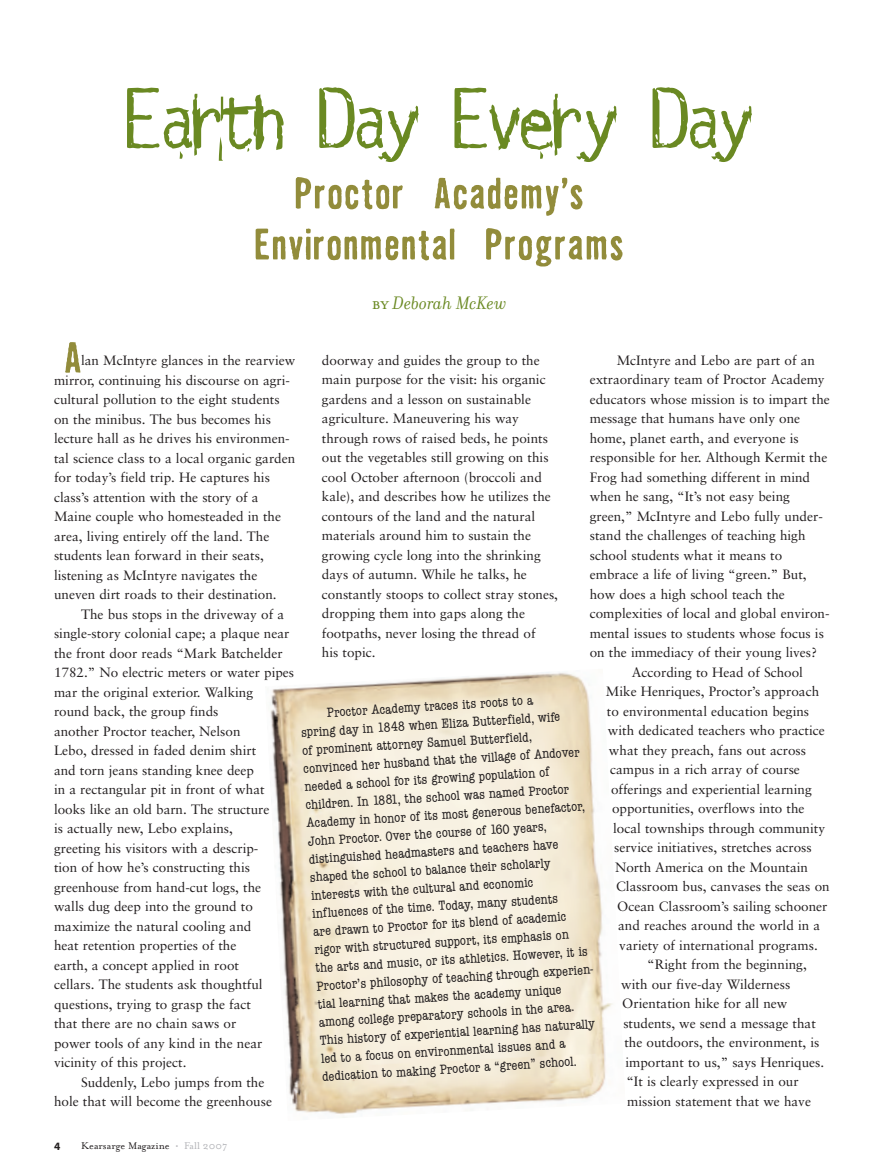
<style>
.page{position:relative;width:878px;height:1175px;background:#fff}
.page>*{position:absolute;margin:0;border:0;box-sizing:border-box;transform-origin:0 0}
.t1{font:84px "Escalido Gothico";color:#6a8922}
.t2{font:51px/51px "Dirty Seven Two";color:#928c3b;text-align:center}
.t3{font:italic 19.5px "Filosofia";color:#6a8922}
.t4{font:condensed 13.8px/18.1px "American Typewriter";color:#231f20}
.t5{font:13.5px/19.5px "Sabon";color:#231f20}
.t6{font:11.25px "Mrs Eaves Roman";color:#231f20}
.t7{font:700 11.25px "Myriad Pro";color:#231f20}
.s1{font-family:"Mrs Eaves Small Caps";font-style:normal;font-size:18px}
.s2{color:#b2b3b7}
</style>
<div class="page">
<img style="left:270px;top:672px;width:343px;height:446px">
<h1 class="t1" style="left:126px;top:89px;width:628px">Earth Day Every Day</h1>
<h2 class="t2" style="left:254px;top:165px;width:372px">Proctor Academy’s<br>Environmental Programs</h2>
<h3 class="t3" style="left:371px;top:296px;width:136px"><span class="s1">by</span> Deborah McKew</h3>
<h2 class="t2" style="left:63px;top:329px;width:21px">A</h2>
<p class="t5" style="left:322px;top:351px;width:237px">doorway and guides the group to the main purpose for the visit: his organic gardens and a lesson on sustainable agriculture. Maneuvering his way through rows of raised beds, he points out the vegetables still growing on this cool October afternoon (broccoli and kale), and describes how he utilizes the contours of the land and the natural materials around him to sustain the growing cycle long into the shrinking days of autumn. While he talks, he constantly stoops to collect stray stones, dropping them into gaps along the footpaths, never losing the thread of<br>his topic.</p>
<p class="t5" style="left:616px;top:351px;width:200px">McIntyre and Lebo are part of an</p>
<p class="t5" style="left:589px;top:371px;width:236px">extraordinary team of Proctor Academy</p>
<p class="t5" style="left:589px;top:390px;width:241px">educators whose mission is to impart the</p>
<p class="t5" style="left:589px;top:410px;width:212px">message that humans have only one</p>
<p class="t5" style="left:589px;top:429px;width:210px">home, planet earth, and everyone is</p>
<p class="t5" style="left:589px;top:449px;width:239px">responsible for her. Although Kermit the</p>
<p class="t5" style="left:589px;top:468px;width:222px">Frog had something different in mind</p>
<p class="t5" style="left:589px;top:488px;width:202px">when he sang, “It’s not easy being</p>
<p class="t5" style="left:589px;top:507px;width:234px">green,” McIntyre and Lebo fully under-</p>
<p class="t5" style="left:589px;top:527px;width:217px">stand the challenges of teaching high</p>
<p class="t5" style="left:589px;top:546px;width:194px">school students what it means to</p>
<p class="t5" style="left:589px;top:566px;width:218px">embrace a life of living “green.” But,</p>
<p class="t5" style="left:589px;top:585px;width:197px">how does a high school teach the</p>
<p class="t5" style="left:589px;top:605px;width:241px">complexities of local and global environ-</p>
<p class="t5" style="left:589px;top:624px;width:236px">mental issues to students whose focus is</p>
<p class="t5" style="left:589px;top:644px;width:229px">on the immediacy of their young lives?</p>
<p class="t5" style="left:632px;top:663px;width:173px">According to Head of School</p>
<p class="t5" style="left:606px;top:683px;width:215px">Mike Henriques, Proctor’s approach</p>
<p class="t5" style="left:607px;top:702px;width:204px">to environmental education begins</p>
<p class="t5" style="left:608px;top:722px;width:218px">with dedicated teachers who practice</p>
<p class="t5" style="left:609px;top:741px;width:198px">what they preach, fans out across</p>
<p class="t5" style="left:610px;top:761px;width:191px">campus in a rich array of course</p>
<p class="t5" style="left:611px;top:780px;width:202px">offerings and experiential learning</p>
<p class="t5" style="left:612px;top:800px;width:194px">opportunities, overflows into the</p>
<p class="t5" style="left:613px;top:819px;width:213px">local townships through community</p>
<p class="t5" style="left:614px;top:839px;width:199px">service initiatives, stretches across</p>
<p class="t5" style="left:615px;top:858px;width:194px">North America on the Mountain</p>
<p class="t5" style="left:616px;top:878px;width:215px">Classroom bus, canvases the seas on</p>
<p class="t5" style="left:617px;top:897px;width:212px">Ocean Classroom’s sailing schooner</p>
<p class="t5" style="left:618px;top:917px;width:203px">and reaches around the world in a</p>
<p class="t5" style="left:619px;top:936px;width:200px">variety of international programs.</p>
<p class="t5" style="left:647px;top:956px;width:161px">“Right from the beginning,</p>
<p class="t5" style="left:621px;top:975px;width:170px">with our five-day Wilderness</p>
<p class="t5" style="left:622px;top:995px;width:167px">Orientation hike for all new</p>
<p class="t5" style="left:623px;top:1014px;width:194px">students, we send a message that</p>
<p class="t5" style="left:624px;top:1034px;width:197px">the outdoors, the environment, is</p>
<p class="t5" style="left:625px;top:1053px;width:200px">important to us,” says Henriques.</p>
<p class="t5" style="left:626px;top:1073px;width:174px">“It is clearly expressed in our</p>
<p class="t5" style="left:627px;top:1092px;width:185px">mission statement that we have</p>
<p class="t5" style="left:54px;top:352px;width:243px;text-indent:27px">lan McIntyre glances in the rearview mirror, continuing his discourse on agri&shy;cultural pollution to the eight students on the minibus. The bus becomes his lecture hall as he drives his environmen&shy;tal science class to a local organic garden for today’s field trip. He captures his class’s attention with the story of a Maine couple who homesteaded in the area, living entirely off the land. The students lean forward in their seats, listening as McIntyre navigates the uneven dirt roads to their destination.</p>
<p class="t5" style="left:81px;top:605px;width:204px">The bus stops in the driveway of a</p>
<p class="t5" style="left:54px;top:624px;width:237px">single-story colonial cape; a plaque near</p>
<p class="t5" style="left:54px;top:644px;width:230px">the front door reads “Mark Batchelder</p>
<p class="t5" style="left:54px;top:663px;width:242px">1782.” No electric meters or water pipes</p>
<p class="t5" style="left:54px;top:683px;width:201px">mar the original exterior. Walking</p>
<p class="t5" style="left:54px;top:702px;width:166px">round back, the group finds</p>
<p class="t5" style="left:54px;top:722px;width:188px">another Proctor teacher, Nelson</p>
<p class="t5" style="left:54px;top:741px;width:204px">Lebo, dressed in faded denim shirt</p>
<p class="t5" style="left:54px;top:761px;width:201px">and torn jeans standing knee deep</p>
<p class="t5" style="left:54px;top:780px;width:212px">in a rectangular pit in front of what</p>
<p class="t5" style="left:54px;top:800px;width:217px">looks like an old barn. The structure</p>
<p class="t5" style="left:54px;top:819px;width:180px">is actually new, Lebo explains,</p>
<p class="t5" style="left:54px;top:839px;width:206px">greeting his visitors with a descrip-</p>
<p class="t5" style="left:54px;top:858px;width:197px">tion of how he’s constructing this</p>
<p class="t5" style="left:54px;top:878px;width:209px">greenhouse from hand-cut logs, the</p>
<p class="t5" style="left:54px;top:897px;width:200px">walls dug deep into the ground to</p>
<p class="t5" style="left:54px;top:917px;width:199px">maximize the natural cooling and</p>
<p class="t5" style="left:54px;top:936px;width:184px">heat retention properties of the</p>
<p class="t5" style="left:54px;top:956px;width:186px">earth, a concept applied in root</p>
<p class="t5" style="left:54px;top:975px;width:210px">cellars. The students ask thoughtful</p>
<p class="t5" style="left:54px;top:995px;width:198px">questions, trying to grasp the fact</p>
<p class="t5" style="left:54px;top:1014px;width:184px">that there are no chain saws or</p>
<p class="t5" style="left:54px;top:1034px;width:210px">power tools of any kind in the near</p>
<p class="t5" style="left:54px;top:1053px;width:134px">vicinity of this project.</p>
<p class="t5" style="left:81px;top:1073px;width:185px">Suddenly, Lebo jumps from the</p>
<p class="t5" style="left:54px;top:1092px;width:219px">hole that will become the greenhouse</p>
<p class="t4" style="left:300px;top:704px;width:285px;text-indent:27px;rotate:-3deg">Proctor Academy traces its roots to a<br>spring day in 1848 when Eliza Butterfield, wife<br>of prominent attorney Samuel Butterfield, convinced her husband that the village of Andover needed a school for its growing population of children. In 1881, the school was named Proctor Academy in honor of its most generous benefactor, John Proctor. Over the course of 160 years, distinguished headmasters and teachers have shaped the school to balance their scholarly interests with the cultural and economic<br>influences of the time. Today, many students<br>are drawn to Proctor for its blend of academic rigor with structured support, its emphasis on<br>the arts and music, or its athletics. However, it is Proctor’s philosophy of teaching through experien&shy;tial learning that makes the academy unique<br>among college preparatory schools in the area.<br>This history of experiential learning has naturally led to a focus on environmental issues and a dedication to making Proctor a “green” school.</p>
<p class="t7" style="left:54px;top:1142px;width:8px">4</p>
<p class="t6" style="left:81px;top:1139px;width:148px">Kearsarge Magazine <span class="s2">• Fall 2007</span></p>
</div>
